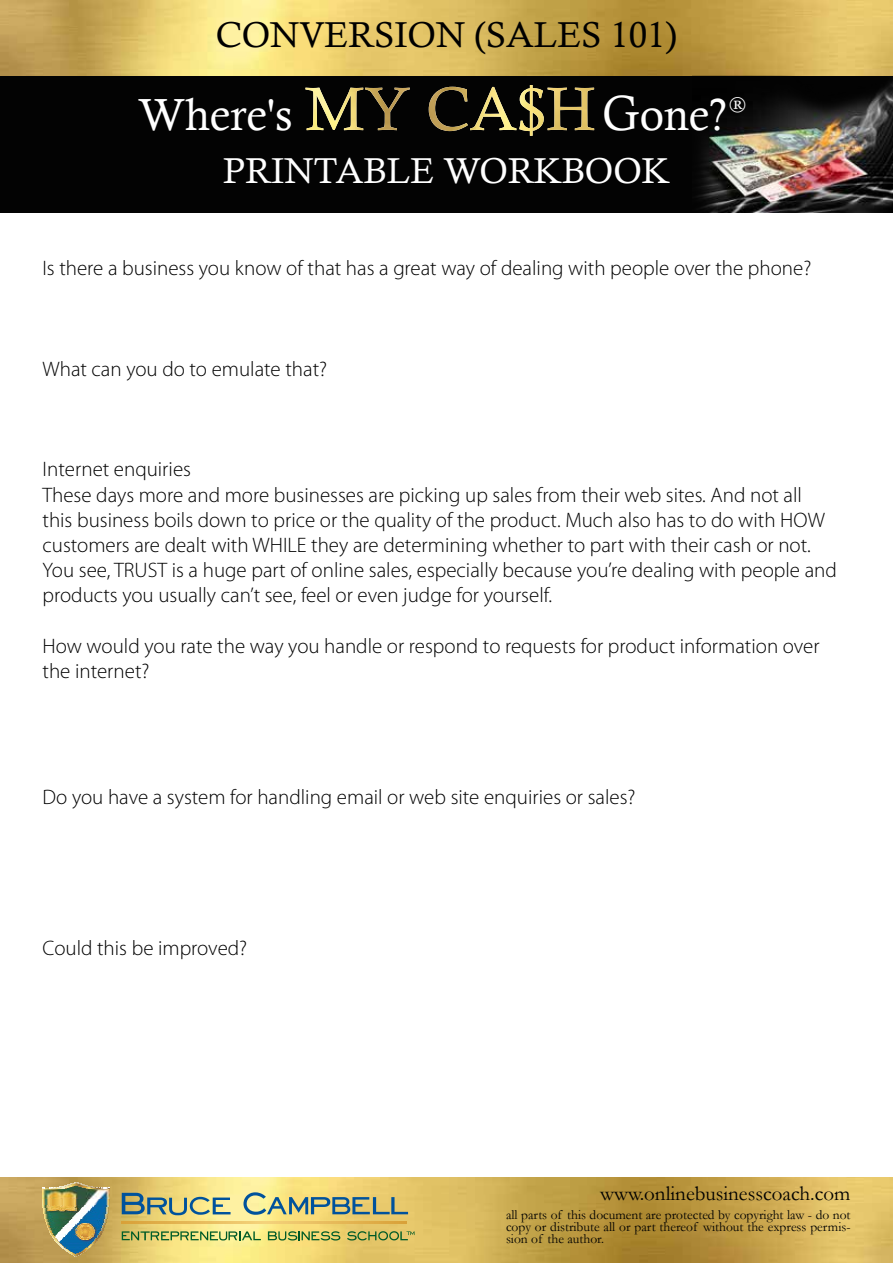
<style>
.page{position:relative;width:893px;height:1263px;background:#fff}
.page>*{position:absolute;margin:0;border:0;box-sizing:border-box;transform-origin:0 0}
.t1{font:45px "Calisto";color:#fff}
.t2{font:36px "Calisto";color:#000}
.t3{font:36px "Calisto";color:#fff}
.t4{font:300 21px/25.2px "Myriad Pro";color:#000}
.t5{font:21px "Garamond";color:#000}
.t6{font:18px "Georgia";color:#fff}
.t7{font:13.5px/12px "Garamond";color:#000;text-align:justify}
.s1{font-size:49.5px}
</style>
<div class="page">
<img style="left:0;top:0;width:893px;height:77px">
<div style="left:0;top:77px;width:893px;height:136px;background:#030303"></div>
<img style="left:693px;top:75px;width:200px;height:138px">
<svg style="left:305px;top:87px;width:289px;height:44px"></svg>
<img style="left:429px;top:85px;width:156px;height:51px">
<img style="left:0;top:1178px;width:893px;height:85px">
<svg style="left:62px;top:1247px;width:28px;height:10px"></svg>
<img style="left:43px;top:1189px;width:66px;height:58px">
<img style="left:51px;top:1188px;width:50px;height:1px">
<img style="left:60px;top:1186px;width:32px;height:2px">
<svg style="left:62px;top:1182px;width:28px;height:5px"></svg>
<svg style="left:122px;top:1222px;width:285px;height:1px"></svg>
<svg style="left:122px;top:1193px;width:109px;height:22px;background:#9fab88"></svg>
<svg style="left:243px;top:1192px;width:165px;height:23px;background:#aeb385"></svg>
<svg style="left:122px;top:1231px;width:139px;height:9px"></svg>
<svg style="left:347px;top:1231px;width:67px;height:9px"></svg>
<svg style="left:268px;top:1231px;width:72px;height:9px"></svg>
<h2 class="t2" style="left:216px;top:14px;width:463px">CONVERSION (SALES 101)</h2>
<h1 class="t1" style="left:138px;top:88px;width:156px">Where's</h1>
<h1 class="t1" style="left:603px;top:88px;width:126px"><span class="s1">G</span>one?</h1>
<p class="t6" style="left:729px;top:91px;width:18px">®</p>
<h2 class="t3" style="left:223px;top:150px;width:448px">PRINTABLE WORKBOOK</h2>
<p class="t4" style="left:43px;top:256px;width:770px">Is there a business you know of that has a great way of dealing with people over the phone?</p>
<p class="t4" style="left:43px;top:356px;width:286px">What can you do to emulate that?</p>
<p class="t4" style="left:43px;top:457px;width:796px">Internet enquiries<br>These days more and more businesses are picking up sales from their web sites. And not all this business boils down to price or the quality of the product. Much also has to do with HOW customers are dealt with WHILE they are determining whether to part with their cash or not.<br>You see, TRUST is a huge part of online sales, especially because you’re dealing with people and products you usually can’t see, feel or even judge for yourself.</p>
<p class="t4" style="left:43px;top:634px;width:779px">How would you rate the way you handle or respond to requests for product information over the internet?</p>
<p class="t4" style="left:43px;top:785px;width:595px">Do you have a system for handling email or web site enquiries or sales?</p>
<p class="t4" style="left:43px;top:936px;width:206px">Could this be improved?</p>
<p class="t5" style="left:600px;top:1181px;width:252px">www.onlinebusinesscoach.com</p>
<p class="t7" style="left:506px;top:1208px;width:346px">all parts of this document are protected by copyright law - do not copy or distribute all or part thereof without the express permis&shy;sion of the author.</p>
</div>
